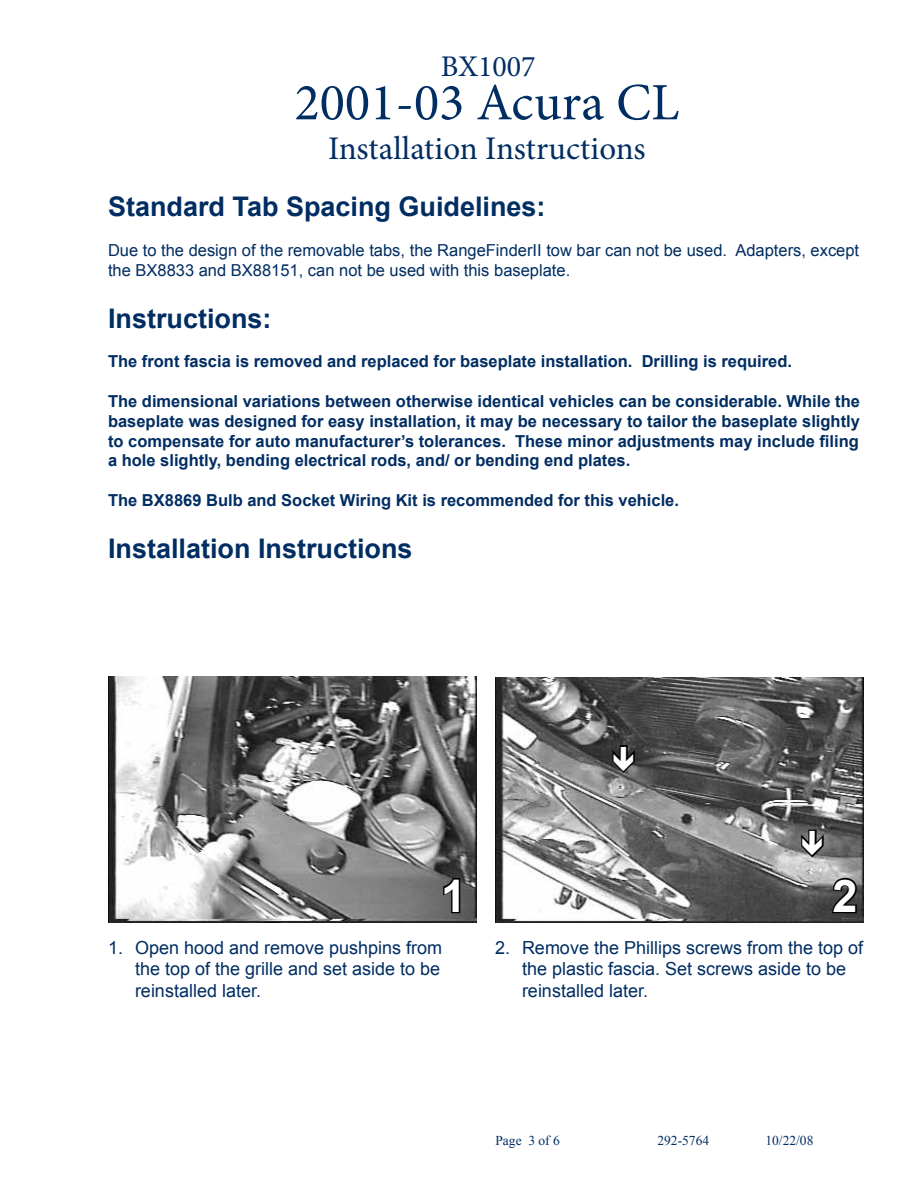
<style>
.page{position:relative;width:918px;height:1188px;background:#fff}
.page>*{position:absolute;margin:0;border:0;box-sizing:border-box;transform-origin:0 0}
.t1{font:52.5px "Minion Pro";color:#002d62}
.t2{font:700 45px "Arial";color:#fff}
.t3{font:33px "Minion Pro";color:#002d62}
.t4{font:30px "Minion Pro";color:#002d62}
.t5{font:700 27px "Arial";color:#002d62}
.t6{font:18px/21.6px "Arial";color:#002d62;text-align:justify}
.t7{font:700 16.5px/19.8px "Arial";color:#002d62;text-align:justify}
.t8{font:16.5px/19.8px "Arial";color:#002d62}
.t9{font:13.5px "Times New Roman";color:#002d62}
</style>
<div class="page">
<img style="left:108px;top:676px;width:368px;height:246px">
<img style="left:496px;top:677px;width:368px;height:246px">
<svg style="left:442px;top:876px;width:20px;height:39px"></svg>
<svg style="left:830px;top:876px;width:29px;height:39px"></svg>
<svg style="left:610px;top:743px;width:27px;height:32px"></svg>
<svg style="left:798px;top:828px;width:28px;height:32px"></svg>
<h3 class="t4" style="left:441px;top:46px;width:96px">BX1007</h3>
<h1 class="t1" style="left:295px;top:67px;width:386px">2001-03 Acura CL</h1>
<h3 class="t3" style="left:328px;top:126px;width:319px">Installation Instructions</h3>
<h3 class="t5" style="left:108px;top:189px;width:439px">Standard Tab Spacing Guidelines:</h3>
<p class="t8" style="left:108px;top:240px;width:753px">Due to the design of the removable tabs, the RangeFinderII tow bar can not be used. Adapters, except the BX8833 and BX88151, can not be used with this baseplate.</p>
<h3 class="t5" style="left:108px;top:300px;width:165px">Instructions:</h3>
<p class="t7" style="left:108px;top:352px;width:686px">The front fascia is removed and replaced for baseplate installation. Drilling is required.</p>
<p class="t7" style="left:108px;top:392px;width:753px">The dimensional variations between otherwise identical vehicles can be considerable. While the baseplate was designed for easy installation, it may be necessary to tailor the baseplate slightly to compensate for auto manufacturer’s tolerances. These minor adjustments may include filing a hole slightly, bending electrical rods, and/ or bending end plates.</p>
<p class="t7" style="left:108px;top:491px;width:573px">The BX8869 Bulb and Socket Wiring Kit is recommended for this vehicle.</p>
<h3 class="t5" style="left:108px;top:531px;width:306px">Installation Instructions</h3>
<h2 class="t2" style="left:441px;top:866px;width:27px">1</h2>
<h2 class="t2" style="left:833px;top:866px;width:27px">2</h2>
<p class="t6" style="left:135px;top:937px;width:309px;text-indent:-27px">1. Open hood and remove pushpins from the top of the grille and set aside to be reinstalled later.</p>
<p class="t6" style="left:522px;top:937px;width:343px;text-align:left;text-indent:-27px">2. Remove the Phillips screws from the top of the plastic fascia. Set screws aside to be reinstalled later.</p>
<p class="t9" style="left:495px;top:1131px;width:66px">Page 3 of 6</p>
<p class="t9" style="left:657px;top:1131px;width:53px">292-5764</p>
<p class="t9" style="left:765px;top:1131px;width:50px">10/22/08</p>
</div>
